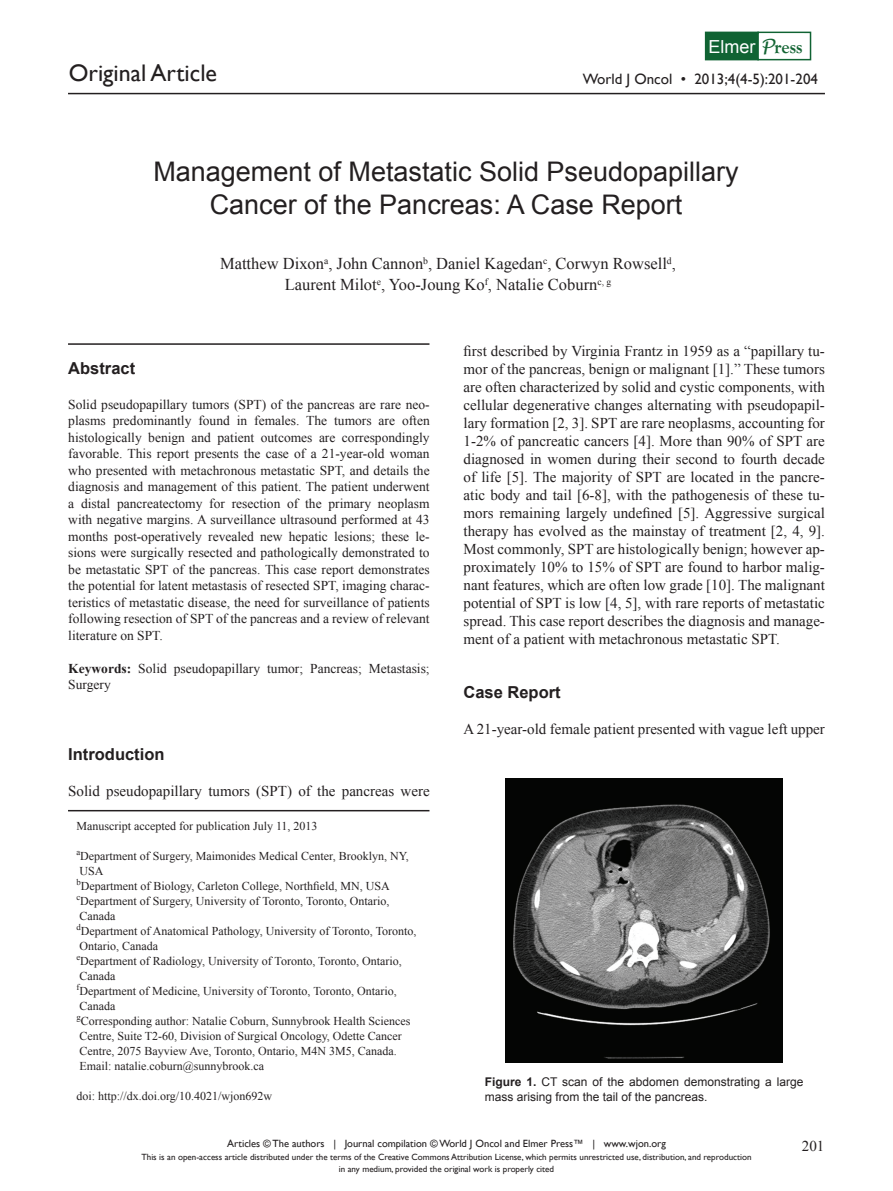
<style>
.page{position:relative;width:893px;height:1191px;background:#fff}
.page>*{position:absolute;margin:0;border:0;box-sizing:border-box;transform-origin:0 0}
.t1{font:27px/33px "Arial";color:#231f20;text-align:center}
.t2{font:24px "Gill Sans";color:#231f20}
.t3{font:18px "Arial";color:#fff}
.t4{font:16.5px/21px "Times New Roman";color:#231f20;text-align:center}
.t5{font:700 16.5px "Arial";color:#231f20}
.t6{font:15px/18px "Times New Roman";color:#231f20;text-align:justify}
.t7{font:15px "Gill Sans";color:#231f20}
.t8{font:13.5px/16.5px "Times New Roman";color:#231f20;text-align:justify}
.t9{font:12px/15px "Times New Roman";color:#231f20}
.t10{font:12px/15px "Arial";color:#231f20}
.t11{font:10.5px "Gill Sans";color:#231f20}
.t12{font:9px/12px "Gill Sans";color:#231f20;text-align:center}
.s1{font-family:"Lucida Handwriting";font-style:italic;font-size:19.5px;color:#146534}
.s2{font-family:"Goudy Old Style T";font-weight:700;font-size:19.5px;color:#146534}
.s3{font-weight:700}
</style>
<div class="page">
<div style="left:705px;top:32px;width:54px;height:28px;background:#106333"></div>
<div style="left:757px;top:32px;width:54px;height:28px;background:#fff;border:2px solid #106333"></div>
<div style="left:706px;top:40px;width:52px;height:16px;background:#106333"></div>
<hr style="left:68px;top:93px;width:757px;height:1px;background:#231f20">
<hr style="left:68px;top:343px;width:361px;height:2px;background:#231f20">
<hr style="left:68px;top:810px;width:361px;height:1px;background:#231f20">
<img style="left:506px;top:778px;width:277px;height:284px">
<p class="t3" style="left:708px;top:35px;width:96px">Elmer <span class="s1">P</span><span class="s2">ress</span></p>
<h2 class="t2" style="left:69px;top:59px;width:150px">Original Article</h2>
<p class="t7" style="left:583px;top:70px;width:237px">World J Oncol • 2013;4(4-5):201-204</p>
<h1 class="t1" style="left:153px;top:156px;width:587px">Management of Metastatic Solid Pseudopapillary<br>Cancer of the Pancreas: A Case Report</h1>
<p class="t4" style="left:220px;top:253px;width:457px">Matthew Dixon<sup>a</sup>, John Cannon<sup>b</sup>, Daniel Kagedan<sup>c</sup>, Corwyn Rowsell<sup>d</sup>,<br>Laurent Milot<sup>e</sup>, Yoo-Joung Ko<sup>f</sup>, Natalie Coburn<sup>c,</sup> <sup>g</sup></p>
<p class="t5" style="left:68px;top:357px;width:68px">Abstract</p>
<p class="t8" style="left:68px;top:396px;width:363px">Solid pseudopapillary tumors (SPT) of the pancreas are rare neo&shy;plasms predominantly found in females. The tumors are often histologically benign and patient outcomes are correspondingly favorable. This report presents the case of a 21-year-old woman who presented with metachronous metastatic SPT, and details the diagnosis and management of this patient. The patient underwent a distal pancreatectomy for resection of the primary neoplasm with negative margins. A surveillance ultrasound performed at 43 months post-operatively revealed new hepatic lesions; these le&shy;sions were surgically resected and pathologically demonstrated to be metastatic SPT of the pancreas. This case report demonstrates the potential for latent metastasis of resected SPT, imaging charac&shy;teristics of metastatic disease, the need for surveillance of patients following resection of SPT of the pancreas and a review of relevant literature on SPT.</p>
<p class="t8" style="left:68px;top:660px;width:363px"><span class="s3">Keywords:</span> Solid pseudopapillary tumor; Pancreas; Metastasis;<br>Surgery</p>
<p class="t5" style="left:68px;top:743px;width:98px">Introduction</p>
<p class="t6" style="left:68px;top:781px;width:363px">Solid pseudopapillary tumors (SPT) of the pancreas were</p>
<p class="t6" style="left:463px;top:342px;width:363px">first described by Virginia Frantz in 1959 as a “papillary tu&shy;mor of the pancreas, benign or malignant [1].” These tumors are often characterized by solid and cystic components, with cellular degenerative changes alternating with pseudopapil&shy;lary formation [2, 3]. SPT are rare neoplasms, accounting for 1-2% of pancreatic cancers [4]. More than 90% of SPT are diagnosed in women during their second to fourth decade of life [5]. The majority of SPT are located in the pancre&shy;atic body and tail [6-8], with the pathogenesis of these tu&shy;mors remaining largely undefined [5]. Aggressive surgical therapy has evolved as the mainstay of treatment [2, 4, 9].<br>Most commonly, SPT are histologically benign; however ap&shy;proximately 10% to 15% of SPT are found to harbor malig&shy;nant features, which are often low grade [10]. The malignant potential of SPT is low [4, 5], with rare reports of metastatic spread. This case report describes the diagnosis and manage&shy;ment of a patient with metachronous metastatic SPT.</p>
<p class="t5" style="left:463px;top:681px;width:99px">Case Report</p>
<p class="t6" style="left:463px;top:720px;width:363px">A 21-year-old female patient presented with vague left upper</p>
<p class="t9" style="left:76px;top:818px;width:243px">Manuscript accepted for publication July 11, 2013</p>
<p class="t9" style="left:76px;top:848px;width:342px"><sup>a</sup>Department of Surgery, Maimonides Medical Center, Brooklyn, NY, USA<br><sup>b</sup>Department of Biology, Carleton College, Northfield, MN, USA <sup>c</sup>Department of Surgery, University of Toronto, Toronto, Ontario, Canada<br><sup>d</sup>Department of Anatomical Pathology, University of Toronto, Toronto, Ontario, Canada<br><sup>e</sup>Department of Radiology, University of Toronto, Toronto, Ontario, Canada<br><sup>f</sup>Department of Medicine, University of Toronto, Toronto, Ontario, Canada<br><sup>g</sup>Corresponding author: Natalie Coburn, Sunnybrook Health Sciences Centre, Suite T2-60, Division of Surgical Oncology, Odette Cancer Centre, 2075 Bayview Ave, Toronto, Ontario, M4N 3M5, Canada.<br>Email: natalie.coburn@sunnybrook.ca</p>
<p class="t9" style="left:76px;top:1088px;width:197px">doi: http://dx.doi.org/10.4021/wjon692w</p>
<p class="t10" style="left:485px;top:1074px;width:320px"><span class="s3">Figure 1.</span> CT scan of the abdomen demonstrating a large mass arising from the tail of the pancreas.</p>
<p class="t6" style="left:802px;top:1136px;width:24px">201</p>
<p class="t11" style="left:227px;top:1137px;width:440px">Articles © The authors | Journal compilation © World J Oncol and Elmer Press™ | www.wjon.org</p>
<p class="t12" style="left:141px;top:1151px;width:612px">This is an open-access article distributed under the terms of the Creative Commons Attribution License, which permits unrestricted use, distribution, and reproduction in any medium, provided the original work is properly cited</p>
</div>
